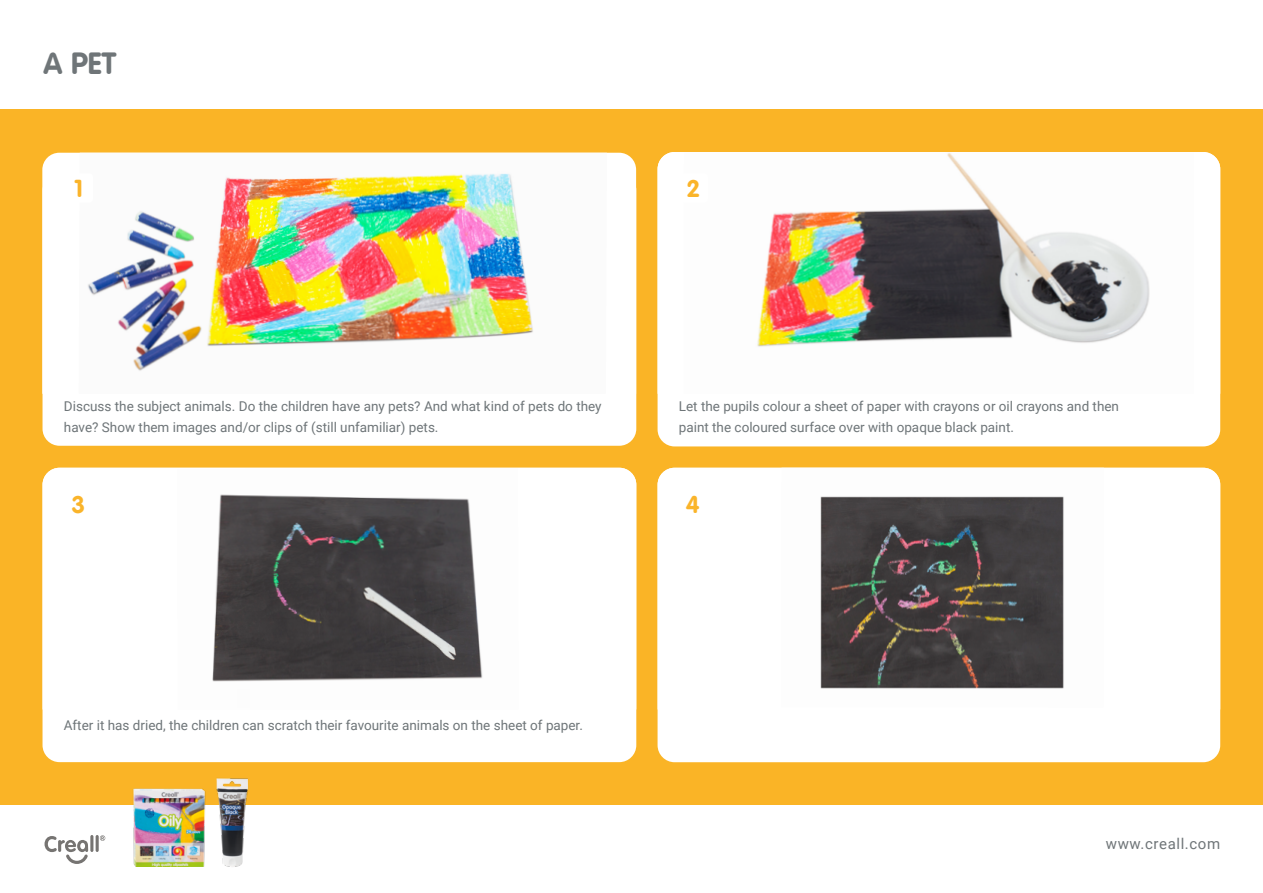
<style>
.page{position:relative;width:1263px;height:893px;background:#fff}
.page>*{position:absolute;margin:0;border:0;box-sizing:border-box;transform-origin:0 0}
.t1{font:700 30px "VAG Rounded";color:#6f7578}
.t2{font:700 24px "VAG Rounded";color:#fab42a}
.t3{font:15px "Roboto";letter-spacing:.04em;color:#6f7578}
.t4{font:13.5px/21px "Roboto";color:#6e7578}
</style>
<div class="page">
<div style="left:0;top:109px;width:1263px;height:696px;background:#fab426"></div>
<div style="left:43px;top:173px;width:593px;height:273px;background:#fff;border-radius:17px"></div>
<div style="left:657px;top:152px;width:563px;height:294px;background:#fff;border-radius:17px"></div>
<div style="left:657px;top:468px;width:563px;height:294px;background:#fff;border-radius:17px"></div>
<div style="left:43px;top:468px;width:593px;height:294px;background:#fff;border-radius:17px"></div>
<svg style="left:42px;top:153px;width:594px;height:241px"></svg>
<img style="left:79px;top:153px;width:528px;height:241px">
<img style="left:757px;top:153px;width:393px;height:194px">
<img style="left:820px;top:496px;width:244px;height:193px">
<img style="left:212px;top:494px;width:271px;height:188px">
<div style="left:64px;top:173px;width:29px;height:30px;background:#fff;border-radius:4px"></div>
<img style="left:88px;top:788px;width:110px;height:79px">
<img style="left:198px;top:778px;width:51px;height:89px">
<svg style="left:100px;top:835px;width:5px;height:6px"></svg>
<hr style="left:96px;top:835px;width:3px;height:17px;background:#767472;border-radius:2px">
<hr style="left:90px;top:835px;width:3px;height:17px;background:#767472;border-radius:2px">
<svg style="left:45px;top:836px;width:43px;height:28px"></svg>
<h1 class="t1" style="left:43px;top:50px;width:74px">A PET</h1>
<h2 class="t2" style="left:74px;top:178px;width:10px">1</h2>
<h2 class="t2" style="left:687px;top:178px;width:15px">2</h2>
<p class="t4" style="left:64px;top:395px;width:539px">Discuss the subject animals. Do the children have any pets? And what kind of pets do they have? Show them images and/or clips of (still unfamiliar) pets.</p>
<p class="t4" style="left:679px;top:395px;width:442px">Let the pupils colour a sheet of paper with crayons or oil crayons and then paint the coloured surface over with opaque black paint.</p>
<h2 class="t2" style="left:72px;top:493px;width:15px">3</h2>
<h2 class="t2" style="left:686px;top:493px;width:15px">4</h2>
<p class="t4" style="left:64px;top:714px;width:521px">After it has dried, the children can scratch their favourite animals on the sheet of paper.</p>
<p class="t3" style="left:1106px;top:833px;width:116px">www.creall.com</p>
</div>
